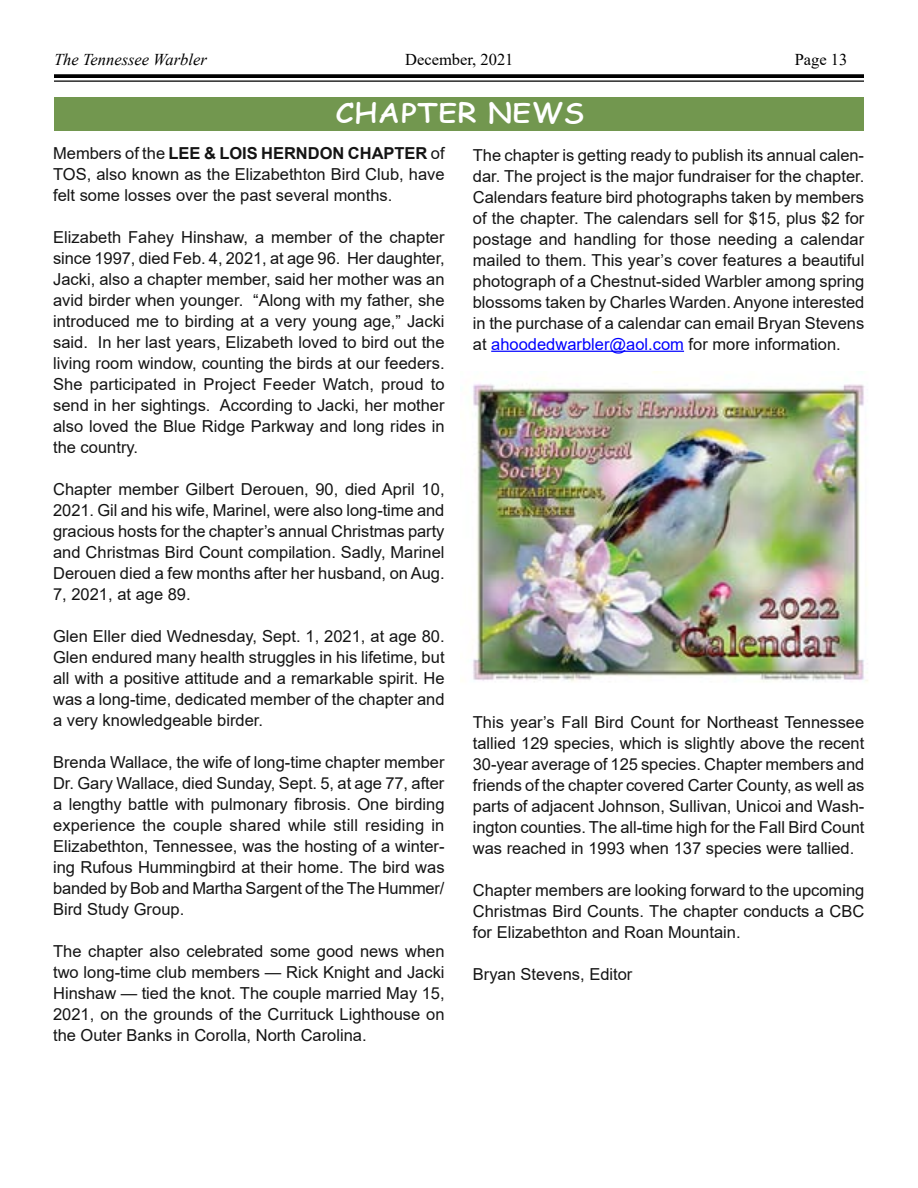
<style>
.page{position:relative;width:918px;height:1188px;background:#fff}
.page>*{position:absolute;margin:0;border:0;box-sizing:border-box;transform-origin:0 0}
.t1{font:33px "Comic Sans MS";color:#fff;scale:1.1 1}
.t2{font:16.5px/21px "Arial";color:#141414;text-align:justify}
.t3{font:italic 16.5px "Times New Roman";color:#000}
.t4{font:16.5px "Times New Roman";color:#000}
.s1{font-weight:700}
.s2{color:#00f}
</style>
<div class="page">
<svg style="left:54px;top:74px;width:810px;height:4px;background:#0f0f0f"></svg>
<hr style="left:54px;top:80px;width:810px;height:2px;background:#000">
<div style="left:54px;top:97px;width:810px;height:34px;background:#72974f"></div>
<hr style="left:491px;top:351px;width:193px;height:1px;background:#00f">
<img style="left:472px;top:384px;width:396px;height:298px">
<p class="t3" style="left:54px;top:49px;width:154px">The Tennessee Warbler</p>
<p class="t4" style="left:405px;top:48px;width:110px">December, 2021</p>
<p class="t4" style="left:795px;top:48px;width:54px">Page 13</p>
<h1 class="t1" style="left:335px;top:87px;width:228px">CHAPTER NEWS</h1>
<p class="t2" style="left:53px;top:143px;width:393px">Members of the <span class="s1">LEE &amp; LOIS HERNDON CHAPTER</span> of TOS, also known as the Elizabethton Bird Club, have felt some losses over the past several months.</p>
<p class="t2" style="left:53px;top:227px;width:393px">Elizabeth Fahey Hinshaw, a member of the chapter since 1997, died Feb. 4, 2021, at age 96. Her daughter, Jacki, also a chapter member, said her mother was an avid birder when younger. “Along with my father, she introduced me to birding at a very young age,” Jacki said. In her last years, Elizabeth loved to bird out the living room window, counting the birds at our feeders.<br>She participated in Project Feeder Watch, proud to send in her sightings. According to Jacki, her mother also loved the Blue Ridge Parkway and long rides in the country.</p>
<p class="t2" style="left:53px;top:479px;width:393px">Chapter member Gilbert Derouen, 90, died April 10, 2021. Gil and his wife, Marinel, were also long-time and gracious hosts for the chapter’s annual Christmas party and Christmas Bird Count compilation. Sadly, Marinel Derouen died a few months after her husband, on Aug.<br>7, 2021, at age 89.</p>
<p class="t2" style="left:53px;top:626px;width:393px">Glen Eller died Wednesday, Sept. 1, 2021, at age 80.<br>Glen endured many health struggles in his lifetime, but all with a positive attitude and a remarkable spirit. He was a long-time, dedicated member of the chapter and a very knowledgeable birder.</p>
<p class="t2" style="left:53px;top:752px;width:393px">Brenda Wallace, the wife of long-time chapter member Dr. Gary Wallace, died Sunday, Sept. 5, at age 77, after a lengthy battle with pulmonary fibrosis. One birding experience the couple shared while still residing in Elizabethton, Tennessee, was the hosting of a winter&shy;ing Rufous Hummingbird at their home. The bird was banded by Bob and Martha Sargent of the The Hummer/ Bird Study Group.</p>
<p class="t2" style="left:53px;top:941px;width:393px">The chapter also celebrated some good news when two long-time club members — Rick Knight and Jacki Hinshaw — tied the knot. The couple married May 15, 2021, on the grounds of the Currituck Lighthouse on the Outer Banks in Corolla, North Carolina.</p>
<p class="t2" style="left:473px;top:144px;width:393px">The chapter is getting ready to publish its annual calen&shy;dar. The project is the major fundraiser for the chapter.<br>Calendars feature bird photographs taken by members of the chapter. The calendars sell for $15, plus $2 for postage and handling for those needing a calendar mailed to them. This year’s cover features a beautiful photograph of a Chestnut-sided Warbler among spring blossoms taken by Charles Warden. Anyone interested in the purchase of a calendar can email Bryan Stevens at <span class="s2">ahoodedwarbler@aol.com</span> for more information.</p>
<p class="t2" style="left:473px;top:711px;width:393px">This year’s Fall Bird Count for Northeast Tennessee tallied 129 species, which is slightly above the recent 30-year average of 125 species. Chapter members and friends of the chapter covered Carter County, as well as parts of adjacent Johnson, Sullivan, Unicoi and Wash&shy;ington counties. The all-time high for the Fall Bird Count was reached in 1993 when 137 species were tallied.</p>
<p class="t2" style="left:473px;top:879px;width:393px">Chapter members are looking forward to the upcoming Christmas Bird Counts. The chapter conducts a CBC for Elizabethton and Roan Mountain.</p>
<p class="t2" style="left:473px;top:963px;width:161px">Bryan Stevens, Editor</p>
</div>
